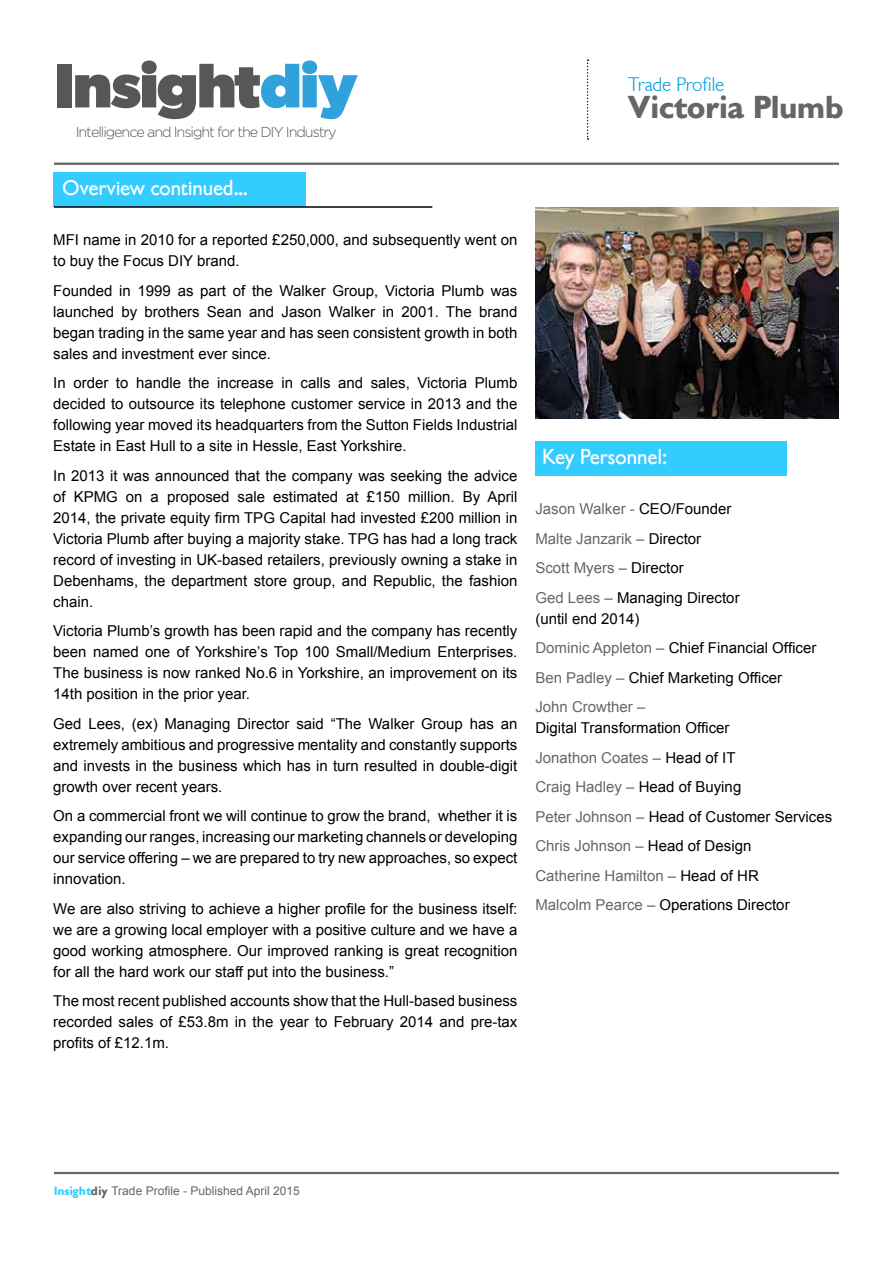
<style>
.page{position:relative;width:893px;height:1263px;background:#fff}
.page>*{position:absolute;margin:0;border:0;box-sizing:border-box;transform-origin:0 0}
.t1{font:700 63.15px "Gibson";letter-spacing:-.03em;color:#575756}
.t2{font:700 31.5px "Gibson";letter-spacing:-.005em;color:#666}
.t3{font:21px "Gibson";letter-spacing:-.005em;color:#fff}
.t4{font:300 19.5px "Gibson";color:#009fe3}
.t5{font:15px/21px "Arial";color:#000;text-align:justify}
.t6{font:15px/29.5px "Arial";color:#666}
.t7{font:300 14.4px "Gotham";letter-spacing:-.075em;color:#575756}
.t8{font:12px "Arial";color:#666}
.s1{color:#31a1dc}
.s2{color:#000}
.s3{color:#666}
.s4{font-family:"Gibson";font-weight:700;color:#3cf}
.s5{font-family:"Gibson";font-weight:700}
</style>
<div class="page">
<hr style="left:54px;top:163px;width:785px;height:2px;background:#666">
<hr style="left:54px;top:1172px;width:785px;height:2px;background:#666">
<svg style="left:587px;top:59px;width:2px;height:81px"></svg>
<div style="left:53px;top:172px;width:252px;height:34px;background:#3cf"></div>
<hr style="left:54px;top:206px;width:378px;height:2px;background:#000">
<div style="left:535px;top:441px;width:252px;height:34px;background:#3cf"></div>
<img style="left:535px;top:208px;width:304px;height:211px">
<h1 class="t1" style="left:54px;top:48px;width:305px">Insight<span class="s1">diy</span></h1>
<p class="t7" style="left:76px;top:124px;width:262px">Intelligence and Insight for the DIY Industry</p>
<h3 class="t3" style="left:63px;top:176px;width:186px">Overview continued...</h3>
<p class="t5" style="left:53px;top:230px;width:466px">MFI name in 2010 for a reported £250,000, and subsequently went on to buy the Focus DIY brand.</p>
<p class="t5" style="left:53px;top:280px;width:466px">Founded in 1999 as part of the Walker Group, Victoria Plumb was launched by brothers Sean and Jason Walker in 2001. The brand began trading in the same year and has seen consistent growth in both sales and investment ever since.</p>
<p class="t5" style="left:53px;top:373px;width:466px">In order to handle the increase in calls and sales, Victoria Plumb decided to outsource its telephone customer service in 2013 and the following year moved its headquarters from the Sutton Fields Industrial Estate in East Hull to a site in Hessle, East Yorkshire.</p>
<p class="t5" style="left:53px;top:465px;width:466px">In 2013 it was announced that the company was seeking the advice of KPMG on a proposed sale estimated at £150 million. By April 2014, the private equity firm TPG Capital had invested £200 million in Victoria Plumb after buying a majority stake. TPG has had a long track record of investing in UK-based retailers, previously owning a stake in Debenhams, the department store group, and Republic, the fashion chain.</p>
<p class="t5" style="left:53px;top:621px;width:466px">Victoria Plumb’s growth has been rapid and the company has recently been named one of Yorkshire’s Top 100 Small/Medium Enterprises.<br>The business is now ranked No.6 in Yorkshire, an improvement on its 14th position in the prior year.</p>
<p class="t5" style="left:53px;top:713px;width:466px">Ged Lees, (ex) Managing Director said “The Walker Group has an extremely ambitious and progressive mentality and constantly supports and invests in the business which has in turn resulted in double-digit growth over recent years.</p>
<p class="t5" style="left:53px;top:806px;width:466px">On a commercial front we will continue to grow the brand, whether it is expanding our ranges, increasing our marketing channels or developing our service offering – we are prepared to try new approaches, so expect innovation.</p>
<p class="t5" style="left:53px;top:898px;width:466px">We are also striving to achieve a higher profile for the business itself: we are a growing local employer with a positive culture and we have a good working atmosphere. Our improved ranking is great recognition for all the hard work our staff put into the business.”</p>
<p class="t5" style="left:53px;top:991px;width:466px">The most recent published accounts show that the Hull-based business recorded sales of £53.8m in the year to February 2014 and pre-tax profits of £12.1m.</p>
<h3 class="t4" style="left:629px;top:73px;width:97px">Trade Profile</h3>
<h2 class="t2" style="left:629px;top:89px;width:217px">Victoria Plumb</h2>
<h3 class="t3" style="left:543px;top:445px;width:126px">Key Personnel:</h3>
<p class="t6" style="left:535px;top:494px;width:206px">Jason Walker - <span class="s2">CEO/Founder<br></span>Malte Janzarik – <span class="s2">Director<br></span>Scott Myers – <span class="s2">Director<br></span>Ged Lees – <span class="s2">Managing Director</span></p>
<p class="t5" style="left:535px;top:604px;width:282px;line-height:29.5px;text-align:left">(until end 2014)<br><span class="s3">Dominic Appleton –</span> Chief Financial Officer<br><span class="s3">Ben Padley –</span> Chief Marketing Officer<br><span class="s3">John Crowther –</span></p>
<p class="t5" style="left:535px;top:713px;width:298px;line-height:29.5px;text-align:left">Digital Transformation Officer<br><span class="s3">Jonathon Coates –</span> Head of IT<br><span class="s3">Craig Hadley –</span> Head of Buying<br><span class="s3">Peter Johnson –</span> Head of Customer Services<br><span class="s3">Chris Johnson –</span> Head of Design<br><span class="s3">Catherine Hamilton –</span> Head of HR<br><span class="s3">Malcolm Pearce –</span> Operations Director</p>
<p class="t8" style="left:54px;top:1182px;width:247px"><span class="s4">Insight</span><span class="s5">diy</span> Trade Profile - Published April 2015</p>
</div>
